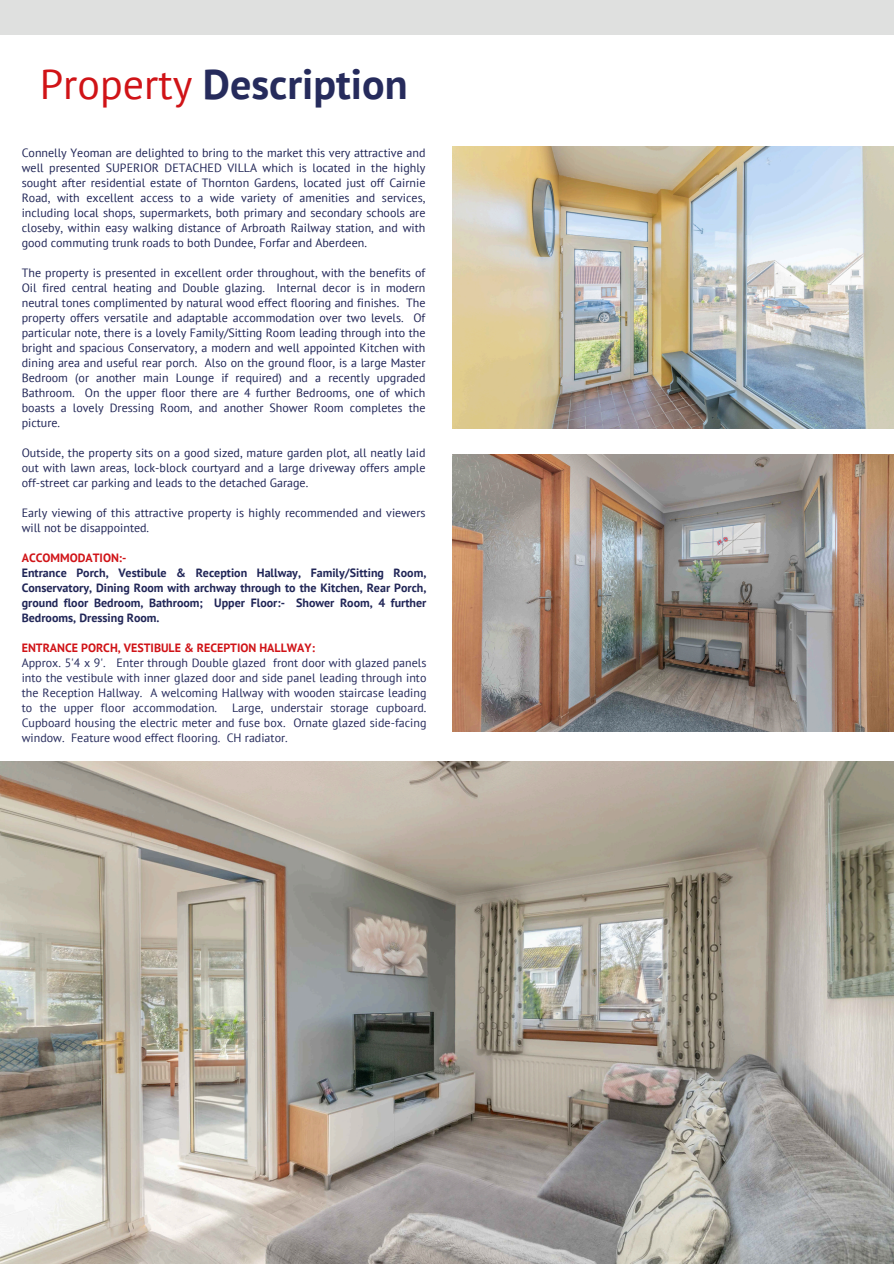
<style>
.page{position:relative;width:894px;height:1264px;background:#fff}
.page>*{position:absolute;margin:0;border:0;box-sizing:border-box;transform-origin:0 0}
.t1{font:700 42px "PT Sans";color:#262b5c}
.t2{font:12px/15px "PT Sans";color:#212657;text-align:justify}
.t3{font:12px/15px "PT Sans";color:#262b5c;text-align:justify}
.t4{font:700 12px/15px "PT Sans";color:#212657}
.t5{font:700 12px "PT Sans";color:#d01317}
.s1{font-weight:400;color:#d01317}
.s2{color:#d01317}
</style>
<div class="page">
<div style="left:0;top:0;width:893px;height:34px;background:#dfe0df"></div>
<img style="left:452px;top:146px;width:441px;height:282px">
<img style="left:452px;top:454px;width:440px;height:277px">
<img style="left:0;top:762px;width:892px;height:501px">
<p class="t1" style="left:40px;top:56px;width:369px"><span class="s1">Property</span> Description</p>
<p class="t2" style="left:22px;top:145px;width:405px">Connelly Yeoman are delighted to bring to the market this very attractive and well presented SUPERIOR DETACHED VILLA which is located in the highly sought after residential estate of Thornton Gardens, located just off Cairnie Road, with excellent access to a wide variety of amenities and services, including local shops, supermarkets, both primary and secondary schools are closeby, within easy walking distance of Arbroath Railway station, and with good commuting trunk roads to both Dundee, Forfar and Aberdeen.</p>
<h2 class="t2" style="left:22px;top:265px;width:405px">The property is presented in excellent order throughout, with the benefits of Oil fired central heating and Double glazing. Internal decor is in modern neutral tones complimented by natural wood effect flooring and finishes. The property offers versatile and adaptable accommodation over two levels. Of particular note, there is a lovely Family/Sitting Room leading through into the bright and spacious Conservatory, a modern and well appointed Kitchen with dining area and useful rear porch. Also on the ground floor, is a large Master Bedroom (or another main Lounge if required) and a recently upgraded Bathroom. On the upper floor there are 4 further Bedrooms, one of which boasts a lovely Dressing Room, and another Shower Room completes the picture.</h2>
<p class="t2" style="left:22px;top:445px;width:405px">Outside, the property sits on a good sized, mature garden plot, all neatly laid out with lawn areas, lock-block courtyard and a large driveway offers ample off-street car parking and leads to the detached Garage.</p>
<p class="t2" style="left:22px;top:505px;width:405px">Early viewing of this attractive property is highly recommended and viewers will not be disappointed.</p>
<p class="t4" style="left:22px;top:550px;width:406px"><span class="s2">ACCOMMODATION:-<br></span>Entrance Porch, Vestibule &amp; Reception Hallway, Family/Sitting Room, Conservatory, Dining Room with archway through to the Kitchen, Rear Porch, ground floor Bedroom, Bathroom; Upper Floor:- Shower Room, 4 further Bedrooms, Dressing Room.</p>
<p class="t5" style="left:22px;top:640px;width:294px">ENTRANCE PORCH, VESTIBULE &amp; RECEPTION HALLWAY:</p>
<p class="t3" style="left:22px;top:655px;width:406px">Approx. 5'4 x 9'. Enter through Double glazed front door with glazed panels into the vestibule with inner glazed door and side panel leading through into the Reception Hallway. A welcoming Hallway with wooden staircase leading to the upper floor accommodation. Large, understair storage cupboard.<br>Cupboard housing the electric meter and fuse box. Ornate glazed side-facing window. Feature wood effect flooring. CH radiator.</p>
</div>
